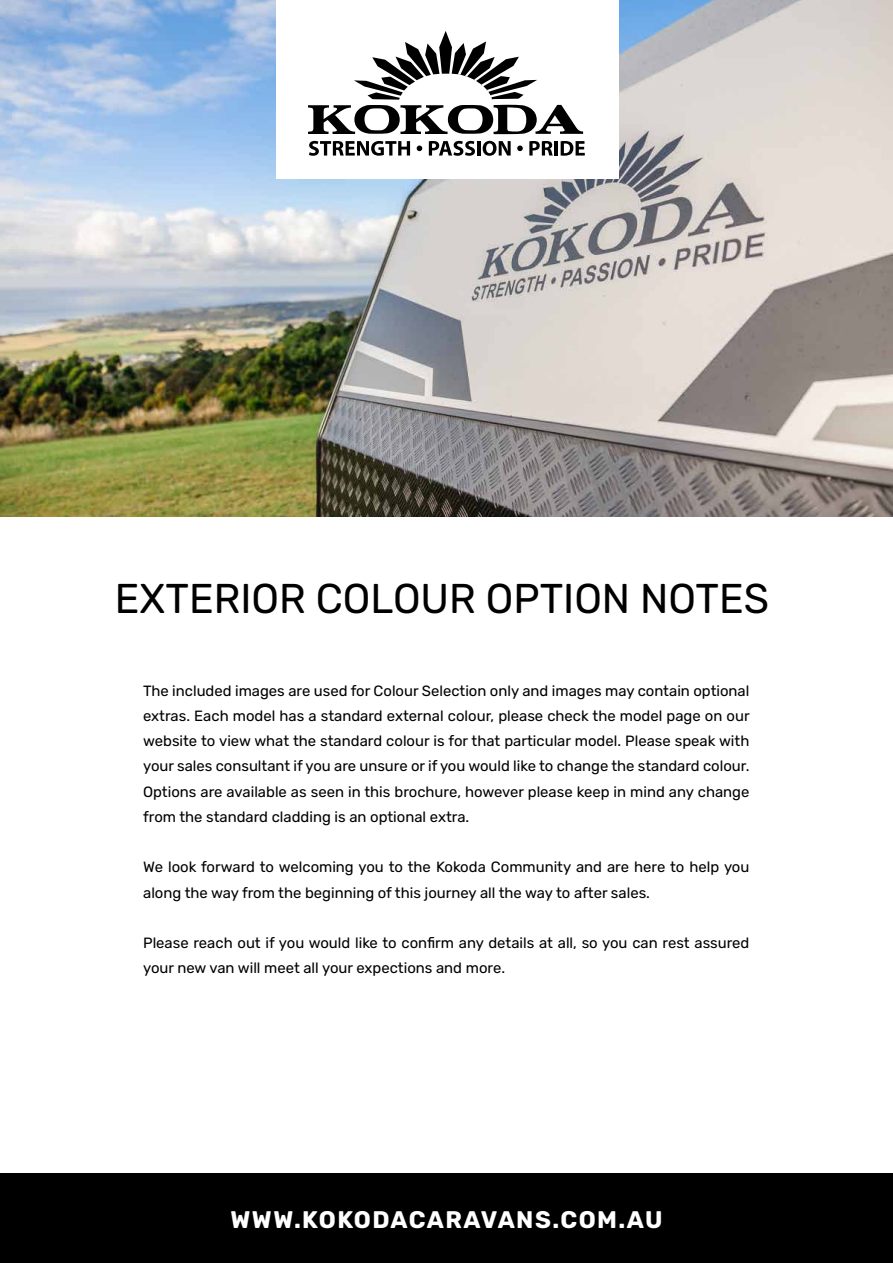
<style>
.page{position:relative;width:893px;height:1263px;background:#fff}
.page>*{position:absolute;margin:0;border:0;box-sizing:border-box;transform-origin:0 0}
.t1{font:41.55px "Rubik";color:#000}
.t2{font:700 24px "Rubik";letter-spacing:.06em;color:#fff}
.t3{font:14.85px/25.2px "Rubik";color:#000}
</style>
<div class="page">
<div style="left:0;top:1174px;width:893px;height:89px;background:#000"></div>
<img style="left:0;top:1px;width:893px;height:515px">
<div style="left:276px;top:0;width:343px;height:179px;background:#fff"></div>
<svg style="left:308px;top:31px;width:275px;height:103px"></svg>
<svg style="left:309px;top:141px;width:101px;height:15px"></svg>
<svg style="left:417px;top:146px;width:5px;height:5px"></svg>
<svg style="left:429px;top:141px;width:46px;height:15px"></svg>
<hr style="left:477px;top:141px;width:3px;height:15px;background:#000">
<svg style="left:483px;top:141px;width:28px;height:15px"></svg>
<svg style="left:517px;top:146px;width:6px;height:5px"></svg>
<svg style="left:529px;top:141px;width:24px;height:15px"></svg>
<hr style="left:555px;top:141px;width:3px;height:15px;background:#000">
<svg style="left:561px;top:141px;width:24px;height:15px"></svg>
<h1 class="t1" style="left:115px;top:575px;width:656px">EXTERIOR COLOUR OPTION NOTES</h1>
<p class="t3" style="left:143px;top:678px;width:608px;text-align:justify">The included images are used for Colour Selection only and images may contain optional extras. Each model has a standard external colour, please check the model page on our website to view what the standard colour is for that particular model. Please speak with your sales consultant if you are unsure or if you would like to change the standard colour.<br>Options are available as seen in this brochure, however please keep in mind any change from the standard cladding is an optional extra.</p>
<p class="t3" style="left:143px;top:855px;width:608px">We look forward to welcoming you to the Kokoda Community and are here to help you along the way from the beginning of this journey all the way to after sales.</p>
<p class="t3" style="left:143px;top:931px;width:608px">Please reach out if you would like to confirm any details at all, so you can rest assured your new van will meet all your expections and more.</p>
<h2 class="t2" style="left:231px;top:1205px;width:433px">WWW.KOKODACARAVANS.COM.AU</h2>
</div>
